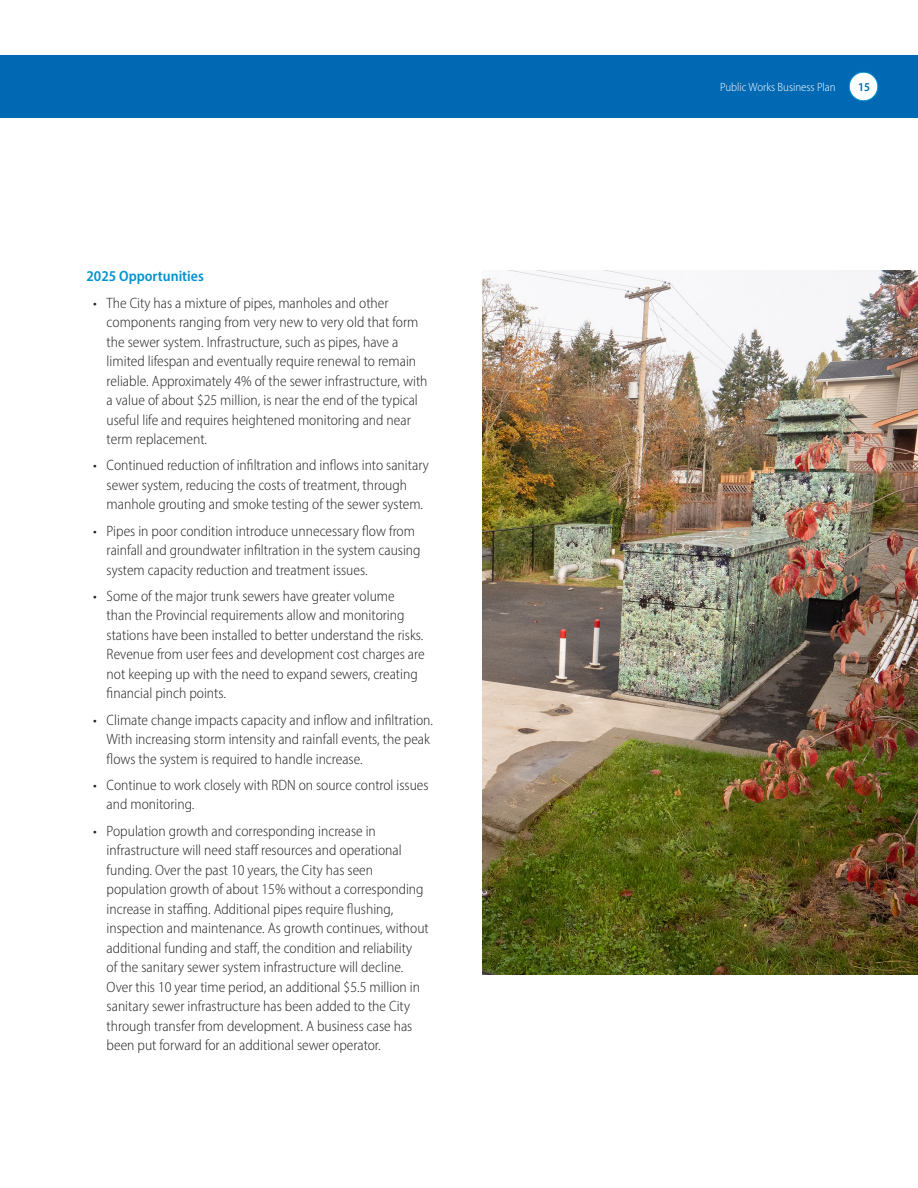
<style>
.page{position:relative;width:918px;height:1188px;background:#fff}
.page>*{position:absolute;margin:0;border:0;box-sizing:border-box;transform-origin:0 0}
.t1{font:300 semi-condensed 15px/19.5px "Myriad Pro";color:#231f20}
.t2{font:600 semi-condensed 15px "Myriad Pro";color:#0093d0}
.t3{font:300 semi-condensed 12px "Myriad Pro";color:#fff}
.t4{font:600 semi-condensed 12px "Myriad Pro";color:#0168b3}
</style>
<div class="page">
<div style="left:0;top:55px;width:918px;height:62px;background:#0168b3"></div>
<img style="left:482px;top:270px;width:436px;height:704px">
<div style="left:849px;top:72px;width:29px;height:29px;background:#fff;border-radius:50%"></div>
<div style="left:849px;top:72px;width:29px;height:29px;border:1px solid #0093d0;border-radius:50%"></div>
<p class="t2" style="left:86px;top:267px;width:119px">2025 Opportunities</p>
<p class="t1" style="left:107px;top:293px;width:322px;text-indent:-14px">• The City has a mixture of pipes, manholes and other components ranging from very new to very old that form the sewer system. Infrastructure, such as pipes, have a limited lifespan and eventually require renewal to remain reliable. Approximately 4% of the sewer infrastructure, with a value of about $25 million, is near the end of the typical useful life and requires heightened monitoring and near term replacement.</p>
<p class="t1" style="left:93px;top:455px;width:337px;text-align:center">• Continued reduction of infiltration and inflows into sanitary sewer system, reducing the costs of treatment, through manhole grouting and smoke testing of the sewer system.</p>
<p class="t1" style="left:107px;top:521px;width:316px;text-indent:-14px">• Pipes in poor condition introduce unnecessary flow from rainfall and groundwater infiltration in the system causing system capacity reduction and treatment issues.</p>
<p class="t1" style="left:107px;top:586px;width:319px;text-indent:-14px">• Some of the major trunk sewers have greater volume<br>than the Provincial requirements allow and monitoring stations have been installed to better understand the risks.<br>Revenue from user fees and development cost charges are not keeping up with the need to expand sewers, creating financial pinch points.</p>
<p class="t1" style="left:107px;top:710px;width:328px;text-indent:-14px">• Climate change impacts capacity and inflow and infiltration.<br>With increasing storm intensity and rainfall events, the peak flows the system is required to handle increase.</p>
<p class="t1" style="left:107px;top:775px;width:324px;text-indent:-14px">• Continue to work closely with RDN on source control issues and monitoring.</p>
<p class="t1" style="left:107px;top:821px;width:324px;text-indent:-14px">• Population growth and corresponding increase in infrastructure will need staff resources and operational funding. Over the past 10 years, the City has seen population growth of about 15% without a corresponding increase in staffing. Additional pipes require flushing, inspection and maintenance. As growth continues, without additional funding and staff, the condition and reliability<br>of the sanitary sewer system infrastructure will decline.<br>Over this 10 year time period, an additional $5.5 million in sanitary sewer infrastructure has been added to the City through transfer from development. A business case has been put forward for an additional sewer operator.</p>
<p class="t3" style="left:720px;top:79px;width:117px">Public Works Business Plan</p>
<p class="t4" style="left:858px;top:79px;width:13px">15</p>
</div>
